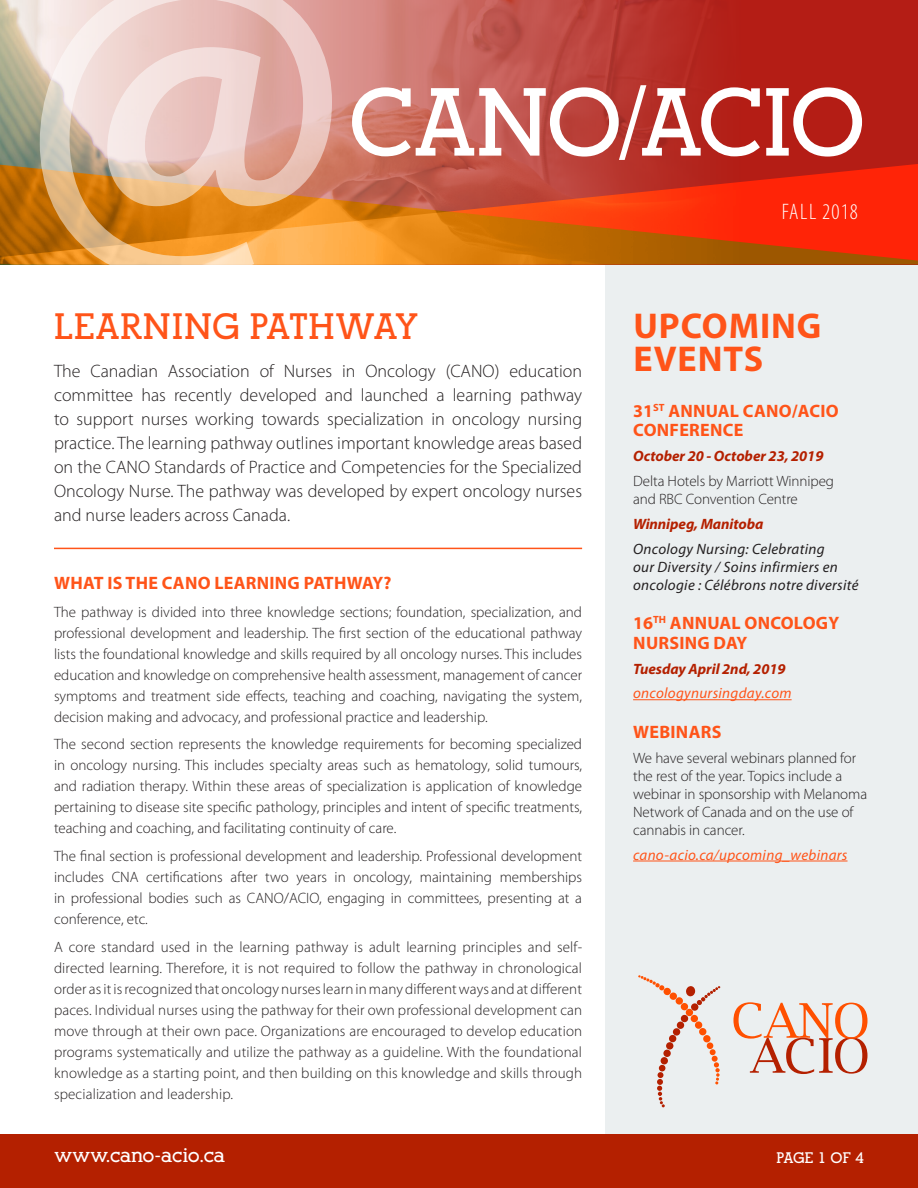
<style>
.page{position:relative;width:918px;height:1188px;background:#fff}
.page>*{position:absolute;margin:0;border:0;box-sizing:border-box;transform-origin:0 0}
.t1{font:700 94.5px "Alexandria FLF";letter-spacing:-.035em;color:#fff}
.t2{font:700 36px/33px "Myriad Pro";letter-spacing:.025em;color:#ff5419}
.t3{font:700 36px "Alexandria FLF";letter-spacing:-.05em;color:#ff5419}
.t4{font:700 36px "Alexandria FLF";letter-spacing:.005em;color:#ff5419}
.t5{font:300 condensed 22.5px "Myriad Pro";letter-spacing:.05em;color:#fff}
.t6{font:700 19.5px "Alexandria FLF";letter-spacing:-.005em;color:#fff}
.t7{font:300 18px/24px "Myriad Pro";color:#231f20;text-align:justify}
.t8{font:700 18px/19.5px "Myriad Pro";letter-spacing:.015em;color:#ff5419}
.t9{font:300 15px/21px "Myriad Pro";color:#231f20;text-align:justify}
.t10{font:italic 15px/18px "Myriad Pro";letter-spacing:.02em;color:#231f20}
.t11{font:italic 700 15px "Myriad Pro";letter-spacing:-.005em;color:#b42000}
.t12{font:italic 15px "Myriad Pro";letter-spacing:.02em;color:#ff5419}
.t13{font:700 15px "Alexandria FLF";letter-spacing:-.02em;color:#fff}
</style>
<div class="page">
<div style="left:605px;top:264px;width:313px;height:872px;background:#ebeff0"></div>
<div style="left:0;top:0;width:918px;height:265px;background:#b41d15"></div>
<img style="left:0;top:0;width:710px;height:162px">
<div style="left:0;top:1134px;width:918px;height:54px;background:#b42000"></div>
<svg style="left:0;top:163px;width:918px;height:102px"></svg>
<svg style="left:40px;top:0;width:292px;height:265px"></svg>
<hr style="left:54px;top:548px;width:528px;height:1px;background:#ff5419">
<hr style="left:633px;top:699px;width:159px;height:1px;background:#ff5419">
<hr style="left:633px;top:861px;width:215px;height:1px;background:#ff5419">
<svg style="left:733px;top:1002px;width:134px;height:72px"></svg>
<div style="left:661px;top:1057px;width:7px;height:7px;background:#b42000;border-radius:50%"></div>
<div style="left:663px;top:1050px;width:8px;height:7px;background:#b42000;border-radius:50%"></div>
<div style="left:666px;top:1042px;width:7px;height:8px;background:#b42000;border-radius:50%"></div>
<div style="left:669px;top:1035px;width:7px;height:7px;background:#b42000;border-radius:50%"></div>
<div style="left:673px;top:1028px;width:7px;height:8px;background:#b42000;border-radius:50%"></div>
<div style="left:677px;top:1022px;width:7px;height:7px;background:#b42000;border-radius:50%"></div>
<div style="left:681px;top:1015px;width:7px;height:7px;background:#b42000;border-radius:50%"></div>
<div style="left:691px;top:1003px;width:7px;height:8px;background:#b42000;border-radius:50%"></div>
<svg style="left:697px;top:986px;width:23px;height:19px"></svg>
<svg style="left:657px;top:1065px;width:8px;height:42px"></svg>
<div style="left:686px;top:986px;width:9px;height:11px;background:#b42000;border-radius:4px"></div>
<svg style="left:706px;top:1042px;width:8px;height:7px"></svg>
<svg style="left:711px;top:1055px;width:7px;height:7px"></svg>
<svg style="left:709px;top:1049px;width:7px;height:6px"></svg>
<div style="left:703px;top:1035px;width:8px;height:8px;background:#ff5000;border-radius:3px"></div>
<div style="left:699px;top:1028px;width:8px;height:8px;background:#ff5000;border-radius:3px"></div>
<svg style="left:695px;top:1021px;width:8px;height:8px"></svg>
<div style="left:690px;top:1015px;width:8px;height:8px;background:#ff5000;border-radius:3px"></div>
<div style="left:685px;top:1008px;width:8px;height:8px;background:#ff5000;border-radius:3px"></div>
<div style="left:680px;top:1003px;width:8px;height:8px;background:#ff5000;border-radius:3px"></div>
<div style="left:675px;top:997px;width:8px;height:8px;background:#ff5000;border-radius:3px"></div>
<div style="left:669px;top:992px;width:8px;height:8px;background:#ff5000;border-radius:3px"></div>
<div style="left:663px;top:987px;width:8px;height:8px;background:#ff5000;border-radius:3px"></div>
<svg style="left:638px;top:975px;width:27px;height:16px"></svg>
<svg style="left:714px;top:1062px;width:6px;height:23px"></svg>
<h1 class="t1" style="left:349px;top:73px;width:511px">CANO/ACIO</h1>
<h2 class="t4" style="left:54px;top:308px;width:113px">Learnin</h2>
<h2 class="t3" style="left:212px;top:308px;width:208px">g Pathway</h2>
<p class="t7" style="left:54px;top:358px;width:530px">The Canadian Association of Nurses in Oncology (CANO) education committee has recently developed and launched a learning pathway to support nurses working towards specialization in oncology nursing practice. The learning pathway outlines important knowledge areas based on the CANO Standards of Practice and Competencies for the Specialized Oncology Nurse. The pathway was developed by expert oncology nurses and nurse leaders across Canada.</p>
<p class="t8" style="left:54px;top:572px;width:339px">WHAT IS THE CANO LEARNING PATHWAY?</p>
<p class="t9" style="left:54px;top:601px;width:530px">The pathway is divided into three knowledge sections; foundation, specialization, and professional development and leadership. The first section of the educational pathway lists the foundational knowledge and skills required by all oncology nurses. This includes education and knowledge on comprehensive health assessment, management of cancer symptoms and treatment side effects, teaching and coaching, navigating the system, decision making and advocacy, and professional practice and leadership.</p>
<p class="t9" style="left:54px;top:734px;width:530px">The second section represents the knowledge requirements for becoming specialized in oncology nursing. This includes specialty areas such as hematology, solid tumours, and radiation therapy. Within these areas of specialization is application of knowledge pertaining to disease site specific pathology, principles and intent of specific treatments, teaching and coaching, and facilitating continuity of care.</p>
<p class="t9" style="left:54px;top:846px;width:530px">The final section is professional development and leadership. Professional development includes CNA certifications after two years in oncology, maintaining memberships in professional bodies such as CANO/ACIO, engaging in committees, presenting at a conference, etc.</p>
<p class="t9" style="left:54px;top:936px;width:530px">A core standard used in the learning pathway is adult learning principles and self&shy;directed learning. Therefore, it is not required to follow the pathway in chronological order as it is recognized that oncology nurses learn in many different ways and at different paces. Individual nurses using the pathway for their own professional development can move through at their own pace. Organizations are encouraged to develop education programs systematically and utilize the pathway as a guideline. With the foundational knowledge as a starting point, and then building on this knowledge and skills through specialization and leadership.</p>
<h3 class="t5" style="left:782px;top:200px;width:78px">Fall 2018</h3>
<h2 class="t2" style="left:633px;top:308px;width:186px">UPCOMING<br>EVENTS</h2>
<p class="t8" style="left:633px;top:401px;width:49px">31<sup>ST</sup> ANNU</p>
<p class="t8" style="left:633px;top:401px;width:207px;text-indent:85px">AL CANO/ACIO<br>CONFERENCE</p>
<p class="t11" style="left:633px;top:446px;width:192px">October 20 - October 23, 2019</p>
<p class="t9" style="left:633px;top:472px;width:203px;line-height:18px">Delta Hotels by Marriott Winnipeg and RBC Convention Centre</p>
<p class="t11" style="left:633px;top:514px;width:132px">Winnipeg, Manitoba</p>
<p class="t10" style="left:633px;top:539px;width:227px">Oncology Nursing: Celebrating<br>our Diversity / Soins infirmiers en oncologie : Célébrons notre diversité</p>
<p class="t8" style="left:633px;top:613px;width:196px">16<sup>TH</sup> ANNUAL ONCOLOGY<br>NURSING DAY</p>
<p class="t11" style="left:633px;top:659px;width:154px">Tuesday April 2nd, 2019</p>
<p class="t12" style="left:633px;top:684px;width:160px">oncologynursingday.com</p>
<p class="t8" style="left:633px;top:722px;width:67px">WEBINARS</p>
<p class="t9" style="left:633px;top:749px;width:236px;line-height:18px;text-align:left">We have several webinars planned for the rest of the year. Topics include a webinar in sponsorship with Melanoma<br>Network of Canada and on the use of cannabis in cancer.</p>
<p class="t12" style="left:633px;top:845px;width:216px">cano-acio.ca/upcoming_webinars</p>
<h3 class="t6" style="left:54px;top:1145px;width:173px">www.cano-acio.ca</h3>
<p class="t13" style="left:776px;top:1149px;width:89px">Page 1 of 4</p>
</div>
